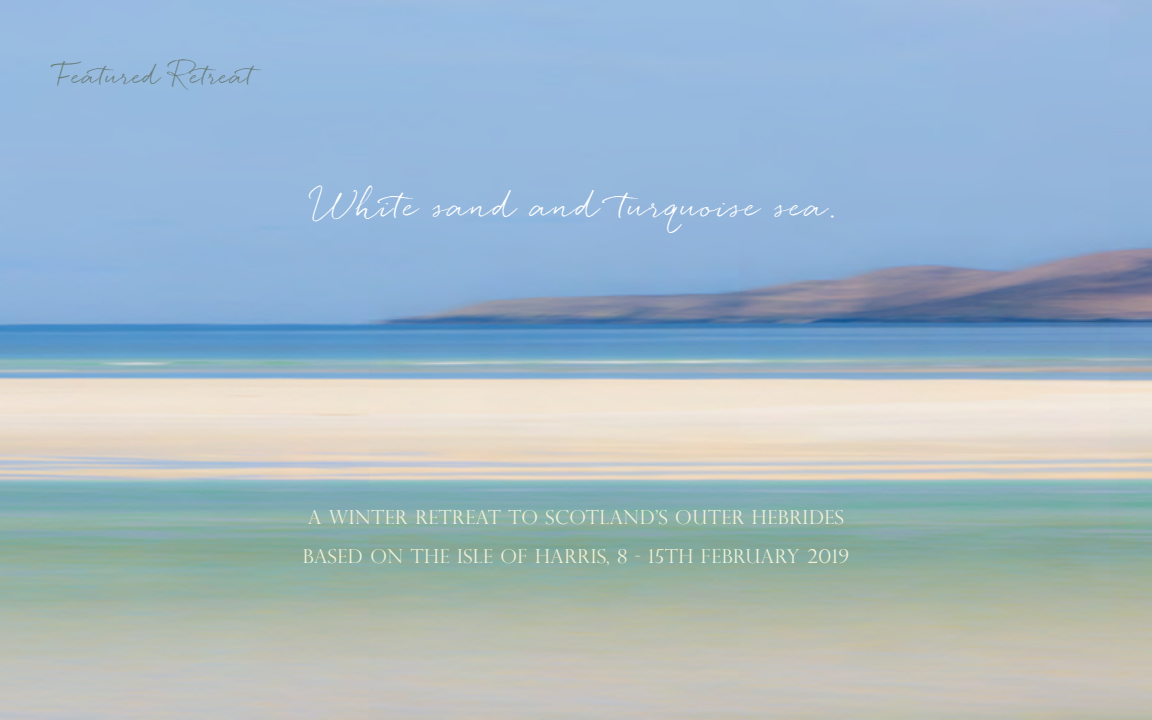
<style>
.page{position:relative;width:1152px;height:720px;background:#fff}
.page>*{position:absolute;margin:0;border:0;box-sizing:border-box;transform-origin:0 0}
.t1{font:32px "Quickpen";letter-spacing:.03em;color:#fff}
.t2{font:24px "Quickpen";color:#697c78}
.t3{font:300 19.2px/38.4px "Perpetua Titling";letter-spacing:.03em;color:#f0f2d8}
</style>
<div class="page">
<img style="left:0;top:0;width:1152px;height:719px">
<p class="t2" style="left:56px;top:62px;width:220px">Featured Retreat</p>
<h1 class="t1" style="left:313px;top:187px;width:528px">White sand and turquoise sea.</h1>
<p class="t3" style="left:303px;top:498px;width:548px">A WINTER RETREAT TO SCOTLAND’S OUTER HEBRIDES<br>BASED ON THE ISLE OF HARRIS, 8 - 15TH FEBRUARY 2019</p>
</div>
